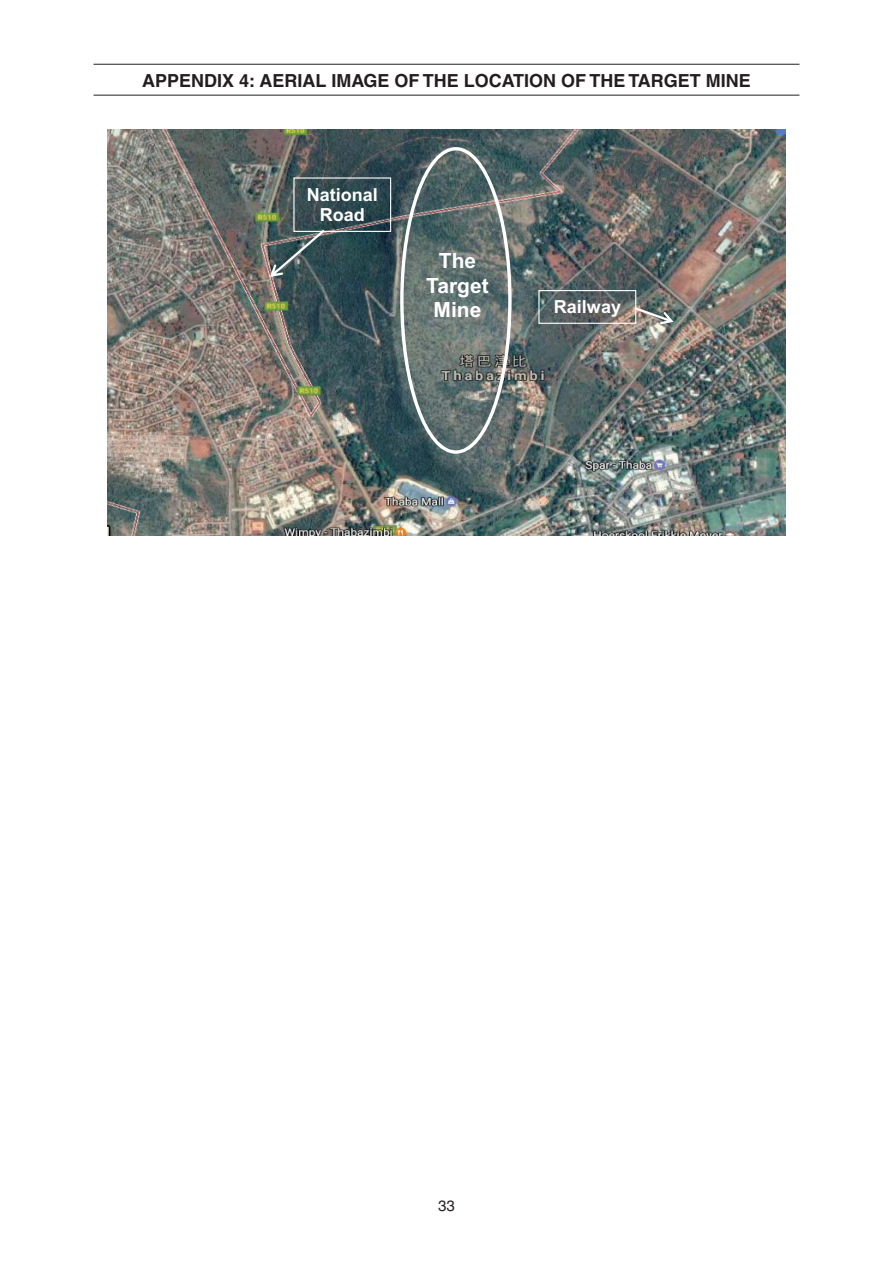
<style>
.page{position:relative;width:893px;height:1263px;background:#fff}
.page>*{position:absolute;margin:0;border:0;box-sizing:border-box;transform-origin:0 0}
.t1{font:700 21px/24.2px "Arial";color:#fff;text-align:center}
.t2{font:700 18px "Helvetica";color:#231f20}
.t3{font:700 18px/20.7px "Arial";color:#fff;text-align:center}
.t4{font:15px "Helvetica";color:#231f20}
</style>
<div class="page">
<hr style="left:94px;top:64px;width:705px;height:1px;background:#231f20">
<hr style="left:94px;top:95px;width:705px;height:1px;background:#231f20">
<img style="left:108px;top:129px;width:677px;height:406px">
<div style="left:400px;top:147px;width:112px;height:307px;border:3px solid #fff;border-radius:50%"></div>
<div style="left:538px;top:290px;width:98px;height:34px;border:1px solid #fff"></div>
<svg style="left:635px;top:307px;width:38px;height:17px"></svg>
<div style="left:293px;top:177px;width:98px;height:55px;border:1px solid #fff"></div>
<svg style="left:270px;top:230px;width:55px;height:47px"></svg>
<p class="t2" style="left:142px;top:74px;width:610px">APPENDIX 4: AERIAL IMAGE OF THE LOCATION OF THE TARGET MINE</p>
<p class="t3" style="left:307px;top:186px;width:73px">National<br>Road</p>
<p class="t1" style="left:426px;top:251px;width:64px">The<br>Target<br>Mine</p>
<p class="t3" style="left:554px;top:298px;width:69px">Railway</p>
<p class="t4" style="left:438px;top:1200px;width:18px">33</p>
</div>
